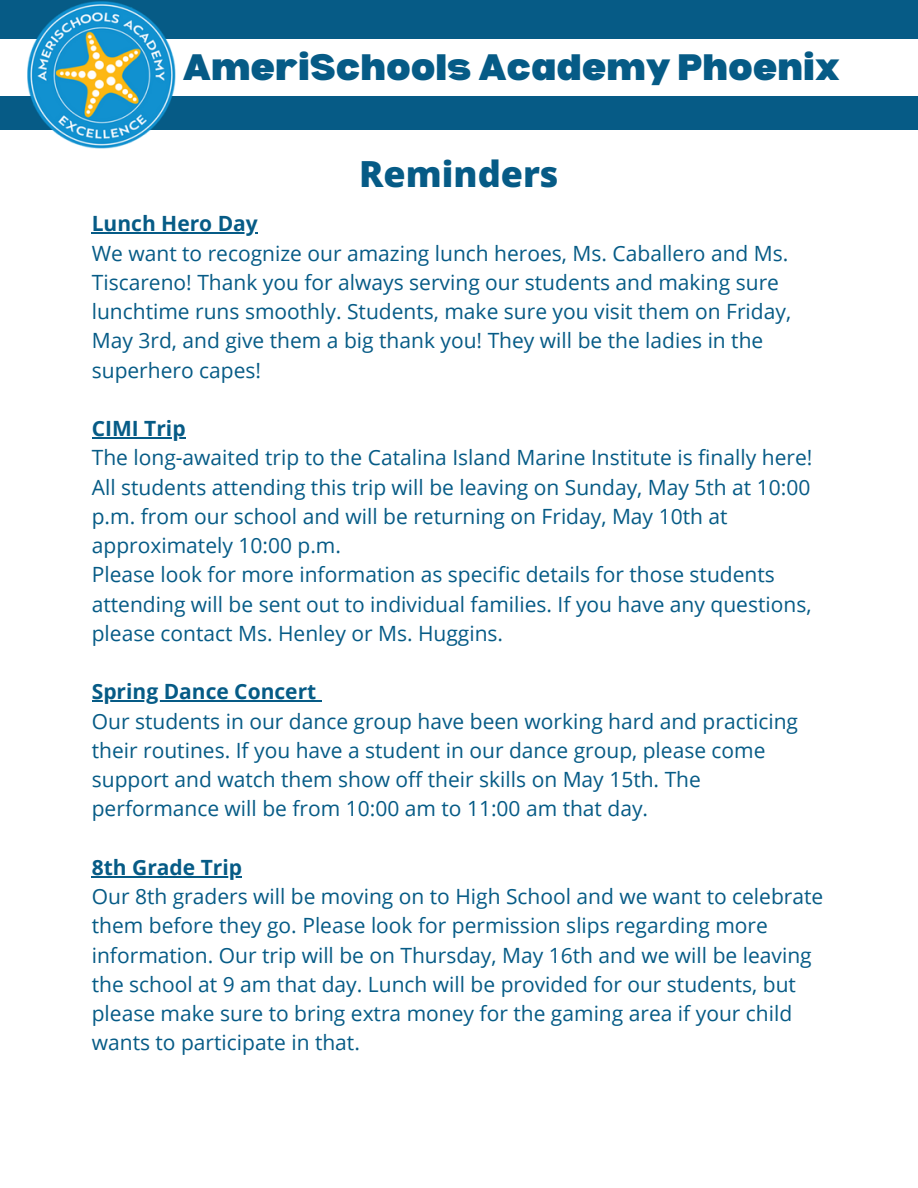
<style>
.page{position:relative;width:918px;height:1188px;background:#fff}
.page>*{position:absolute;margin:0;border:0;box-sizing:border-box;transform-origin:0 0}
.t1{font:900 36px "Bernoru";color:#065b86}
.t2{font:800 36px "Open Sans";color:#065b86}
.t3{font:21px/29.2px "Open Sans";color:#065b86}
.t4{font:700 21px "Open Sans";color:#065b86}
</style>
<div class="page">
<div style="left:0;top:95px;width:918px;height:35px;background:#065b86"></div>
<div style="left:0;top:0;width:918px;height:39px;background:#065b86"></div>
<img style="left:28px;top:1px;width:147px;height:147px">
<hr style="left:92px;top:233px;width:166px;height:1px;background:#065b86">
<hr style="left:92px;top:437px;width:94px;height:1px;background:#065b86">
<hr style="left:92px;top:701px;width:224px;height:1px;background:#065b86">
<hr style="left:92px;top:876px;width:150px;height:1px;background:#065b86">
<h1 class="t1" style="left:183px;top:46px;width:659px">AmeriSchools Academy Phoenix</h1>
<p class="t2" style="left:359px;top:149px;width:201px">Reminders</p>
<p class="t4" style="left:92px;top:209px;width:168px">Lunch Hero Day</p>
<p class="t3" style="left:92px;top:238px;width:701px">We want to recognize our amazing lunch heroes, Ms. Caballero and Ms.<br>Tiscareno! Thank you for always serving our students and making sure lunchtime runs smoothly. Students, make sure you visit them on Friday, May 3rd, and give them a big thank you! They will be the ladies in the superhero capes!</p>
<p class="t4" style="left:92px;top:414px;width:95px">CIMI Trip</p>
<p class="t3" style="left:92px;top:443px;width:722px">The long-awaited trip to the Catalina Island Marine Institute is finally here!<br>All students attending this trip will be leaving on Sunday, May 5th at 10:00 p.m. from our school and will be returning on Friday, May 10th at approximately 10:00 p.m.</p>
<p class="t3" style="left:92px;top:560px;width:721px">Please look for more information as specific details for those students attending will be sent out to individual families. If you have any questions, please contact Ms. Henley or Ms. Huggins.</p>
<p class="t4" style="left:92px;top:677px;width:226px">Spring Dance Concert</p>
<p class="t3" style="left:92px;top:706px;width:708px">Our students in our dance group have been working hard and practicing their routines. If you have a student in our dance group, please come support and watch them show off their skills on May 15th. The performance will be from 10:00 am to 11:00 am that day.</p>
<p class="t4" style="left:92px;top:852px;width:152px">8th Grade Trip</p>
<p class="t3" style="left:92px;top:881px;width:733px">Our 8th graders will be moving on to High School and we want to celebrate them before they go. Please look for permission slips regarding more information. Our trip will be on Thursday, May 16th and we will be leaving the school at 9 am that day. Lunch will be provided for our students, but please make sure to bring extra money for the gaming area if your child wants to participate in that.</p>
</div>
